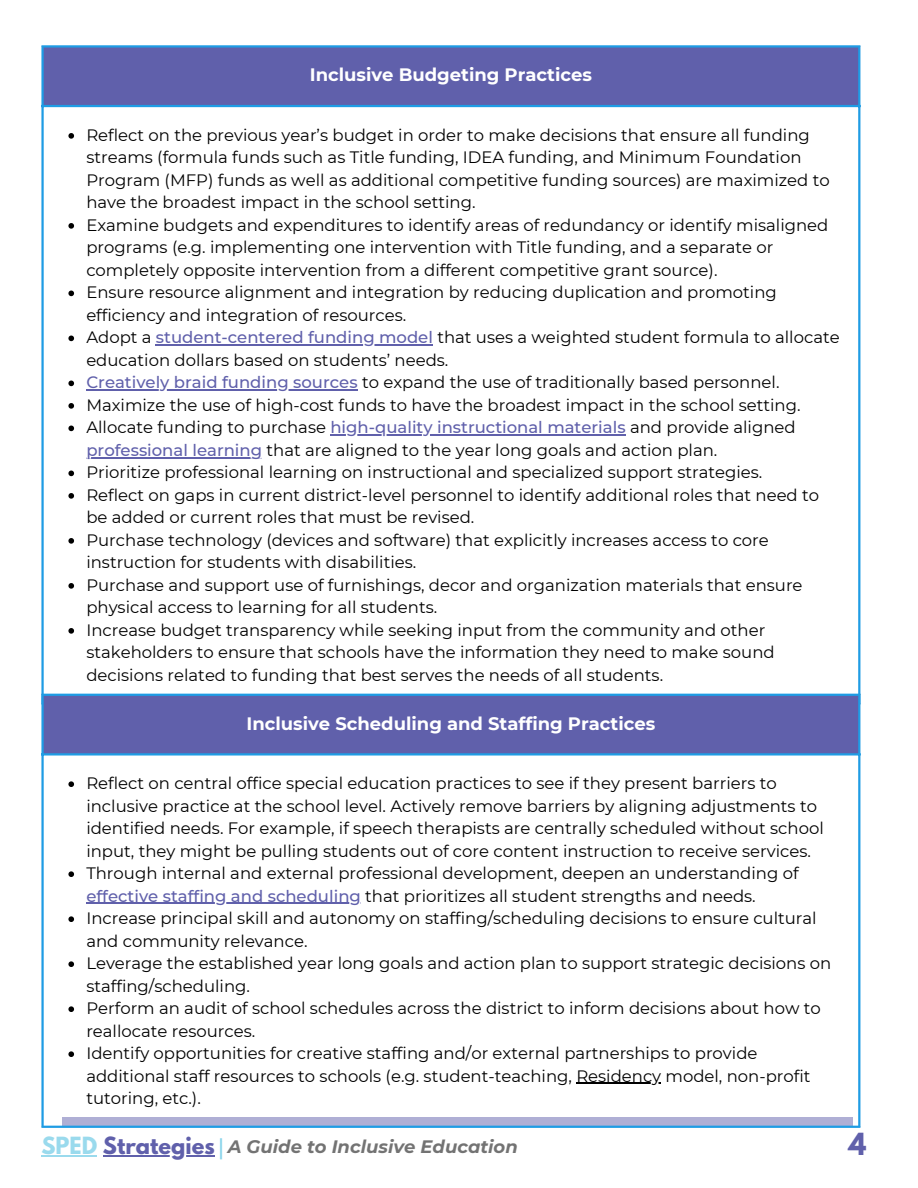
<style>
.page{position:relative;width:918px;height:1188px;background:#fff}
.page>*{position:absolute;margin:0;border:0;box-sizing:border-box;transform-origin:0 0}
.t1{font:700 27px "League Spartan";color:#6060ab}
.t2{font:700 21px "League Spartan";color:#6060ab}
.t3{font:700 18px "Montserrat";color:#fff}
.t4{font:italic 700 18px "Montserrat";color:#737373}
.t5{font:16.5px/22.5px "Montserrat";color:#000}
.s1{font-weight:500;color:#6060ab}
.s2{color:#9adaed}
</style>
<div class="page">
<div style="left:62px;top:1117px;width:790px;height:8px;background:#afafd5"></div>
<hr style="left:41px;top:1156px;width:56px;height:1px;background:#9adaed">
<hr style="left:103px;top:1156px;width:112px;height:1px;background:#6060ab">
<hr style="left:220px;top:1138px;width:2px;height:21px;background:#9adaed">
<div style="left:42px;top:46px;width:818px;height:60px;background:#6060ab"></div>
<svg style="left:68px;top:133px;width:6px;height:6px"></svg>
<svg style="left:68px;top:223px;width:6px;height:6px"></svg>
<svg style="left:68px;top:291px;width:6px;height:5px"></svg>
<svg style="left:68px;top:336px;width:6px;height:5px"></svg>
<hr style="left:156px;top:345px;width:277px;height:1px;background:#6060ab">
<svg style="left:68px;top:381px;width:6px;height:5px"></svg>
<hr style="left:86px;top:390px;width:272px;height:1px;background:#6060ab">
<svg style="left:68px;top:403px;width:6px;height:6px"></svg>
<svg style="left:68px;top:426px;width:6px;height:5px"></svg>
<hr style="left:330px;top:435px;width:296px;height:1px;background:#6060ab">
<hr style="left:86px;top:457px;width:176px;height:1px;background:#6060ab">
<svg style="left:68px;top:471px;width:6px;height:5px"></svg>
<svg style="left:68px;top:493px;width:6px;height:6px"></svg>
<svg style="left:68px;top:538px;width:6px;height:6px"></svg>
<svg style="left:68px;top:583px;width:6px;height:6px"></svg>
<svg style="left:68px;top:628px;width:6px;height:6px"></svg>
<hr style="left:41px;top:48px;width:3px;height:654px;background:#1f9ce4">
<hr style="left:858px;top:48px;width:2px;height:654px;background:#1f9ce4">
<hr style="left:41px;top:45px;width:819px;height:3px;background:#1f9ce4">
<hr style="left:41px;top:105px;width:819px;height:2px;background:#1f9ce4">
<div style="left:42px;top:694px;width:818px;height:61px;background:#6060ab"></div>
<svg style="left:68px;top:781px;width:6px;height:6px"></svg>
<svg style="left:68px;top:871px;width:6px;height:6px"></svg>
<hr style="left:86px;top:903px;width:275px;height:1px;background:#6060ab">
<svg style="left:68px;top:916px;width:6px;height:6px"></svg>
<svg style="left:68px;top:961px;width:6px;height:6px"></svg>
<svg style="left:68px;top:1006px;width:6px;height:6px"></svg>
<svg style="left:68px;top:1051px;width:6px;height:6px"></svg>
<hr style="left:576px;top:1083px;width:85px;height:1px;background:#000">
<hr style="left:41px;top:696px;width:3px;height:430px;background:#1f9ce4">
<hr style="left:858px;top:696px;width:2px;height:430px;background:#1f9ce4">
<hr style="left:41px;top:694px;width:819px;height:2px;background:#1f9ce4">
<hr style="left:41px;top:753px;width:819px;height:3px;background:#1f9ce4">
<hr style="left:41px;top:1126px;width:819px;height:2px;background:#1f9ce4">
<p class="t3" style="left:310px;top:64px;width:284px">Inclusive Budgeting Practices</p>
<p class="t5" style="left:86px;top:124px;width:745px">Reflect on the previous year’s budget in order to make decisions that ensure all funding streams (formula funds such as Title funding, IDEA funding, and Minimum Foundation Program (MFP) funds as well as additional competitive funding sources) are maximized to have the broadest impact in the school setting.</p>
<p class="t5" style="left:86px;top:214px;width:744px">Examine budgets and expenditures to identify areas of redundancy or identify misaligned programs (e.g. implementing one intervention with Title funding, and a separate or completely opposite intervention from a different competitive grant source).</p>
<p class="t5" style="left:86px;top:281px;width:692px">Ensure resource alignment and integration by reducing duplication and promoting efficiency and integration of resources.</p>
<p class="t5" style="left:86px;top:326px;width:755px">Adopt a <span class="s1">student-centered funding model</span> that uses a weighted student formula to allocate</p>
<p class="t5" style="left:86px;top:349px;width:695px">education dollars based on students’ needs.<br><span class="s1">Creatively braid funding sources</span> to expand the use of traditionally based personnel.</p>
<p class="t5" style="left:86px;top:394px;width:716px">Maximize the use of high-cost funds to have the broadest impact in the school setting.</p>
<p class="t5" style="left:86px;top:416px;width:711px">Allocate funding to purchase <span class="s1">high-quality instructional materials</span> and provide aligned</p>
<p class="t5" style="left:86px;top:439px;width:734px"><span class="s1">professional learning</span> that are aligned to the year long goals and action plan.<br>Prioritize professional learning on instructional and specialized support strategies.<br>Reflect on gaps in current district-level personnel to identify additional roles that need to be added or current roles that must be revised.<br>Purchase technology (devices and software) that explicitly increases access to core</p>
<p class="t5" style="left:86px;top:551px;width:718px">instruction for students with disabilities.<br>Purchase and support use of furnishings, decor and organization materials that ensure</p>
<p class="t5" style="left:86px;top:596px;width:680px">physical access to learning for all students.<br>Increase budget transparency while seeking input from the community and other</p>
<p class="t5" style="left:86px;top:641px;width:690px">stakeholders to ensure that schools have the information they need to make sound decisions related to funding that best serves the needs of all students.</p>
<p class="t3" style="left:247px;top:712px;width:410px">Inclusive Scheduling and Staffing Practices</p>
<p class="t5" style="left:86px;top:772px;width:739px">Reflect on central office special education practices to see if they present barriers to inclusive practice at the school level. Actively remove barriers by aligning adjustments to identified needs. For example, if speech therapists are centrally scheduled without school input, they might be pulling students out of core content instruction to receive services.</p>
<p class="t5" style="left:86px;top:862px;width:714px">Through internal and external professional development, deepen an understanding of</p>
<p class="t5" style="left:86px;top:885px;width:732px"><span class="s1">effective staffing and scheduling</span> that prioritizes all student strengths and needs.<br>Increase principal skill and autonomy on staffing/scheduling decisions to ensure cultural</p>
<h1 class="t5" style="left:86px;top:930px;width:746px">and community relevance.<br>Leverage the established year long goals and action plan to support strategic decisions on</h1>
<p class="t5" style="left:86px;top:975px;width:736px">staffing/scheduling.<br>Perform an audit of school schedules across the district to inform decisions about how to</p>
<p class="t5" style="left:86px;top:1020px;width:726px">reallocate resources.<br>Identify opportunities for creative staffing and/or external partnerships to provide additional staff resources to schools (e.g. student-teaching, Residency model, non-profit tutoring, etc.).</p>
<p class="t2" style="left:41px;top:1136px;width:175px"><span class="s2">SPED</span> Strategies</p>
<p class="t4" style="left:228px;top:1136px;width:292px">A Guide to Inclusive Education</p>
<p class="t1" style="left:849px;top:1131px;width:19px">4</p>
</div>
